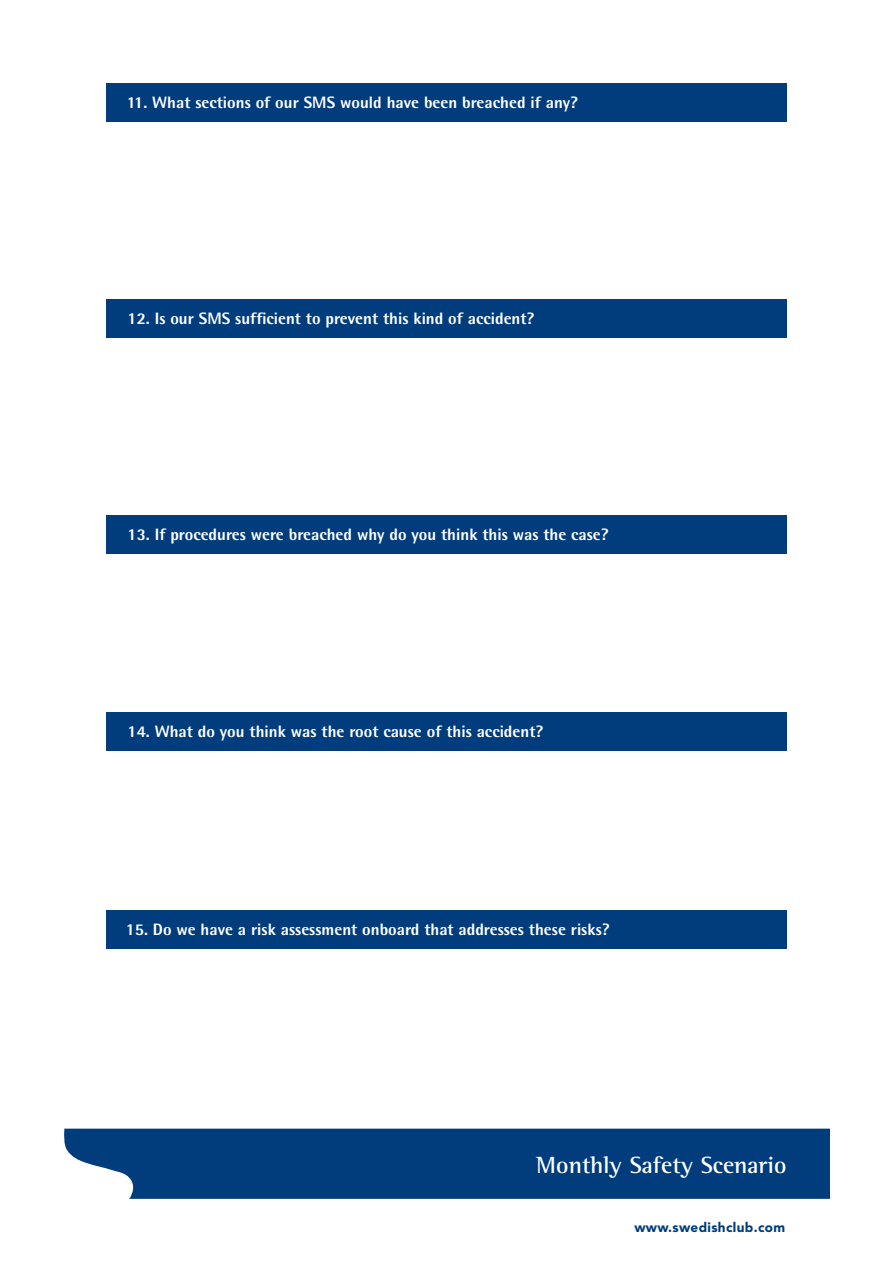
<style>
.page{position:relative;width:893px;height:1263px;background:#fff}
.page>*{position:absolute;margin:0;border:0;box-sizing:border-box;transform-origin:0 0}
.t1{font:700 24px "Rotis Semi Serif Std";color:#fff}
.Bröd_1{font:800 16.5px "Rotis Semi Sans Std";color:#fff}
.bildtext{font:800 16.5px "Rotis Semi Sans Std";color:#fff}
.t2{font:900 13.5px "Avenir LT";letter-spacing:.025em;color:#013d7d}
</style>
<div class="page">
<svg style="left:64px;top:1128px;width:766px;height:71px;background:#0e4783"></svg>
<div style="left:106px;top:84px;width:681px;height:38px;background:#013d7d"></div>
<div style="left:106px;top:300px;width:681px;height:38px;background:#013d7d"></div>
<div style="left:106px;top:515px;width:681px;height:39px;background:#013d7d"></div>
<div style="left:106px;top:713px;width:681px;height:38px;background:#013d7d"></div>
<div style="left:106px;top:910px;width:681px;height:38px;background:#013d7d"></div>
<p class="Bröd_1" style="left:127px;top:92px;width:452px">11. What sections of our SMS would have been breached if any?</p>
<p class="Bröd_1" style="left:128px;top:308px;width:408px">12. Is our SMS sufficient to prevent this kind of accident?</p>
<p class="Bröd_1" style="left:128px;top:524px;width:482px">13. If procedures were breached why do you think this was the case?</p>
<p class="Bröd_1" style="left:128px;top:721px;width:417px">14. What do you think was the root cause of this accident?</p>
<p class="bildtext" style="left:126px;top:918px;width:485px">15. Do we have a risk assessment onboard that addresses these risks?</p>
<h1 class="t1" style="left:536px;top:1150px;width:252px">Monthly Safety Scenario</h1>
<p class="t2" style="left:634px;top:1219px;width:152px">www.swedishclub.com</p>
</div>
